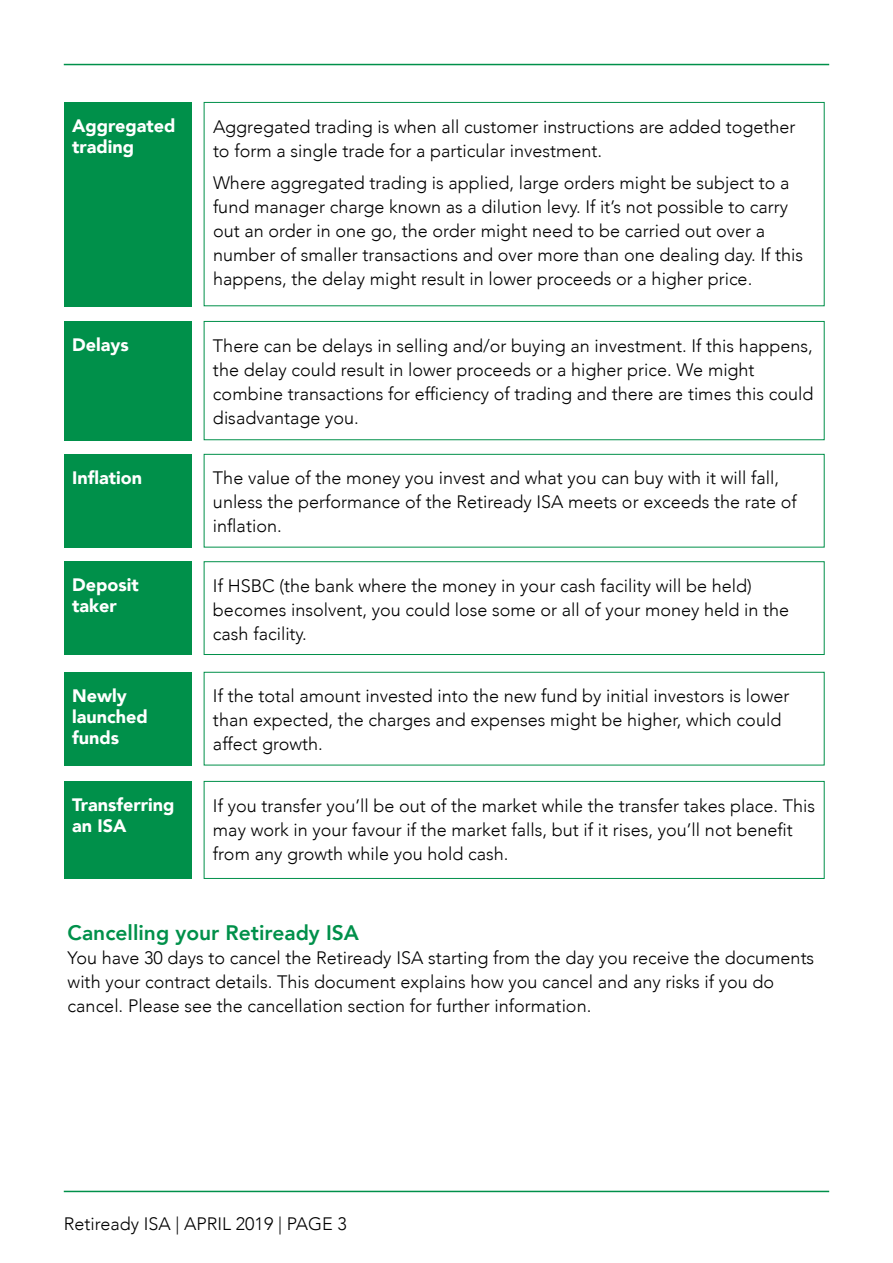
<style>
.page{position:relative;width:893px;height:1263px;background:#fff}
.page>*{position:absolute;margin:0;border:0;box-sizing:border-box;transform-origin:0 0}
.t1{font:800 21px "Avenir";color:#00904a}
.t2{font:300 18px/24px "Avenir";color:#000}
.t3{font:900 18px/21px "Avenir";color:#fff}
</style>
<div class="page">
<hr style="left:64px;top:64px;width:765px;height:1px;background:#00904a">
<hr style="left:64px;top:1191px;width:765px;height:1px;background:#00904a">
<div style="left:204px;top:102px;width:621px;height:204px;border:1px solid #00904a"></div>
<div style="left:204px;top:321px;width:621px;height:119px;border:1px solid #00904a"></div>
<div style="left:204px;top:454px;width:621px;height:93px;border:1px solid #00904a"></div>
<div style="left:64px;top:102px;width:127px;height:204px;background:#00904a"></div>
<div style="left:64px;top:321px;width:127px;height:119px;background:#00904a"></div>
<div style="left:64px;top:454px;width:127px;height:94px;background:#00904a"></div>
<div style="left:204px;top:561px;width:621px;height:94px;border:1px solid #00904a"></div>
<div style="left:204px;top:672px;width:621px;height:93px;border:1px solid #00904a"></div>
<div style="left:204px;top:781px;width:621px;height:98px;border:1px solid #00904a"></div>
<div style="left:64px;top:562px;width:127px;height:93px;background:#00904a"></div>
<div style="left:64px;top:672px;width:127px;height:93px;background:#00904a"></div>
<div style="left:64px;top:781px;width:127px;height:98px;background:#00904a"></div>
<p class="t3" style="left:72px;top:115px;width:105px">Aggregated trading</p>
<p class="t2" style="left:213px;top:114px;width:584px">Aggregated trading is when all customer instructions are added together to form a single trade for a particular investment.</p>
<p class="t2" style="left:213px;top:171px;width:592px">Where aggregated trading is applied, large orders might be subject to a fund manager charge known as a dilution levy. If it’s not possible to carry out an order in one go, the order might need to be carried out over a number of smaller transactions and over more than one dealing day. If this happens, the delay might result in lower proceeds or a higher price.</p>
<p class="t3" style="left:72px;top:334px;width:58px">Delays</p>
<p class="t2" style="left:213px;top:333px;width:602px">There can be delays in selling and/or buying an investment. If this happens, the delay could result in lower proceeds or a higher price. We might combine transactions for efficiency of trading and there are times this could disadvantage you.</p>
<p class="t3" style="left:72px;top:467px;width:71px">Inflation</p>
<p class="t2" style="left:213px;top:466px;width:585px">The value of the money you invest and what you can buy with it will fall, unless the performance of the Retiready ISA meets or exceeds the rate of inflation.</p>
<p class="t3" style="left:72px;top:574px;width:68px">Deposit taker</p>
<p class="t2" style="left:213px;top:574px;width:578px">If HSBC (the bank where the money in your cash facility will be held) becomes insolvent, you could lose some or all of your money held in the cash facility.</p>
<p class="t3" style="left:72px;top:684px;width:77px">Newly launched funds</p>
<p class="t2" style="left:213px;top:684px;width:578px">If the total amount invested into the new fund by initial investors is lower than expected, the charges and expenses might be higher, which could affect growth.</p>
<p class="t3" style="left:72px;top:794px;width:104px">Transferring an ISA</p>
<p class="t2" style="left:213px;top:793px;width:604px">If you transfer you’ll be out of the market while the transfer takes place. This may work in your favour if the market falls, but if it rises, you’ll not benefit from any growth while you hold cash.</p>
<p class="t1" style="left:68px;top:916px;width:293px">Cancelling your Retiready ISA</p>
<p class="t2" style="left:68px;top:945px;width:748px">You have 30 days to cancel the Retiready ISA starting from the day you receive the documents with your contract details. This document explains how you cancel and any risks if you do cancel. Please see the cancellation section for further information.</p>
<p class="t2" style="left:64px;top:1212px;width:284px">Retiready ISA | APRIL 2019 | PAGE 3</p>
</div>
